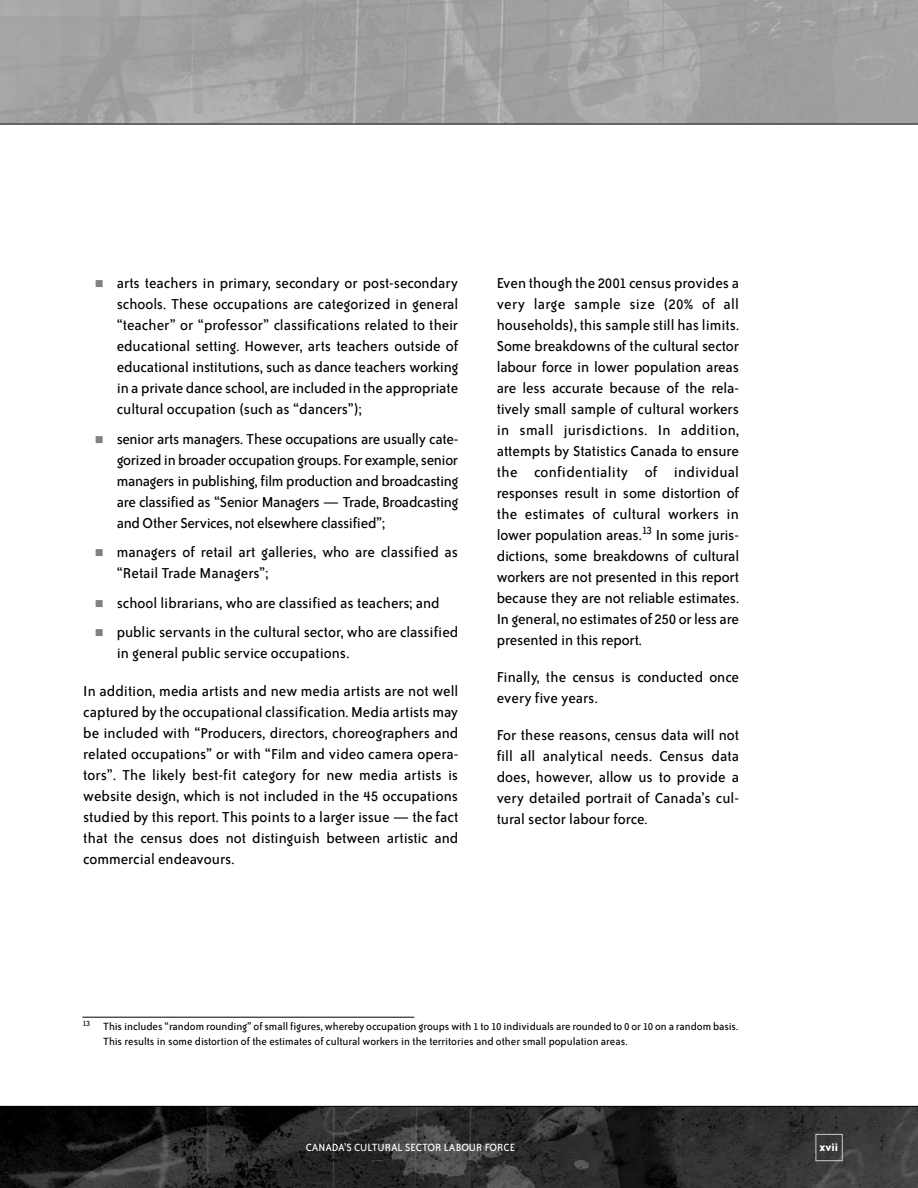
<style>
.page{position:relative;width:918px;height:1188px;background:#fff}
.page>*{position:absolute;margin:0;border:0;box-sizing:border-box;transform-origin:0 0}
.t1{font:16.5px/21px "Bailey Sans ITC";color:#000;text-align:justify}
.t2{font:700 12.75px "Bailey Sans ITC";color:#fff}
.t3{font:12px/15px "Bailey Sans ITC";color:#000}
.t4{font:12px "Bailey Sans ITC";color:#fff}
</style>
<div class="page">
<img style="left:0;top:1107px;width:918px;height:81px">
<div style="left:816px;top:1134px;width:27px;height:27px;border:1px solid #ccc"></div>
<img style="left:0;top:0;width:918px;height:124px">
<hr style="left:0;top:124px;width:918px;height:1px;background:#000">
<hr style="left:0;top:1106px;width:918px;height:1px;background:#000">
<hr style="left:82px;top:1017px;width:332px;height:1px;background:#000">
<p class="t1" style="left:117px;top:273px;width:343px">arts teachers in primary, secondary or post-secondary schools. These occupations are categorized in general “teacher” or “professor” classifications related to their educational setting. However, arts teachers outside of educational institutions, such as dance teachers working in a private dance school, are included in the appropriate cultural occupation (such as “dancers”);</p>
<p class="t1" style="left:117px;top:429px;width:343px">senior arts managers. These occupations are usually cate&shy;gorized in broader occupation groups. For example, senior managers in publishing, film production and broadcasting are classified as “Senior Managers — Trade, Broadcasting and Other Services, not elsewhere classified”;</p>
<p class="t1" style="left:117px;top:543px;width:343px">managers of retail art galleries, who are classified as “Retail Trade Managers”;</p>
<p class="t1" style="left:117px;top:589px;width:343px;line-height:29.7px">school librarians, who are classified as teachers; and public servants in the cultural sector, who are classified</p>
<p class="t1" style="left:117px;top:644px;width:234px">in general public service occupations.</p>
<p class="t1" style="left:83px;top:681px;width:377px">In addition, media artists and new media artists are not well captured by the occupational classification. Media artists may be included with “Producers, directors, choreographers and related occupations” or with “Film and video camera opera&shy;tors”. The likely best-fit category for new media artists is website design, which is not included in the 45 occupations studied by this report. This points to a larger issue — the fact that the census does not distinguish between artistic and commercial endeavours.</p>
<p class="t1" style="left:497px;top:273px;width:244px">Even though the 2001 census provides a very large sample size (20% of all households), this sample still has limits.<br>Some breakdowns of the cultural sector labour force in lower population areas are less accurate because of the rela&shy;tively small sample of cultural workers in small jurisdictions. In addition, attempts by Statistics Canada to ensure the confidentiality of individual responses result in some distortion of the estimates of cultural workers in lower population areas.<sup>13</sup> In some juris&shy;dictions, some breakdowns of cultural workers are not presented in this report because they are not reliable estimates.<br>In general, no estimates of 250 or less are presented in this report.</p>
<p class="t1" style="left:497px;top:668px;width:244px">Finally, the census is conducted once every five years.</p>
<p class="t1" style="left:497px;top:726px;width:244px">For these reasons, census data will not fill all analytical needs. Census data does, however, allow us to provide a very detailed portrait of Canada’s cul&shy;tural sector labour force.</p>
<p class="t3" style="left:103px;top:1019px;width:636px;text-indent:-21px"><sup>13</sup> This includes “random rounding” of small figures, whereby occupation groups with 1 to 10 individuals are rounded to 0 or 10 on a random basis.<br>This results in some distortion of the estimates of cultural workers in the territories and other small population areas.</p>
<p class="t4" style="left:306px;top:1142px;width:211px">CANADA’S CULTURAL SECTOR LABOUR FORCE</p>
<p class="t2" style="left:820px;top:1142px;width:20px">xvii</p>
</div>
